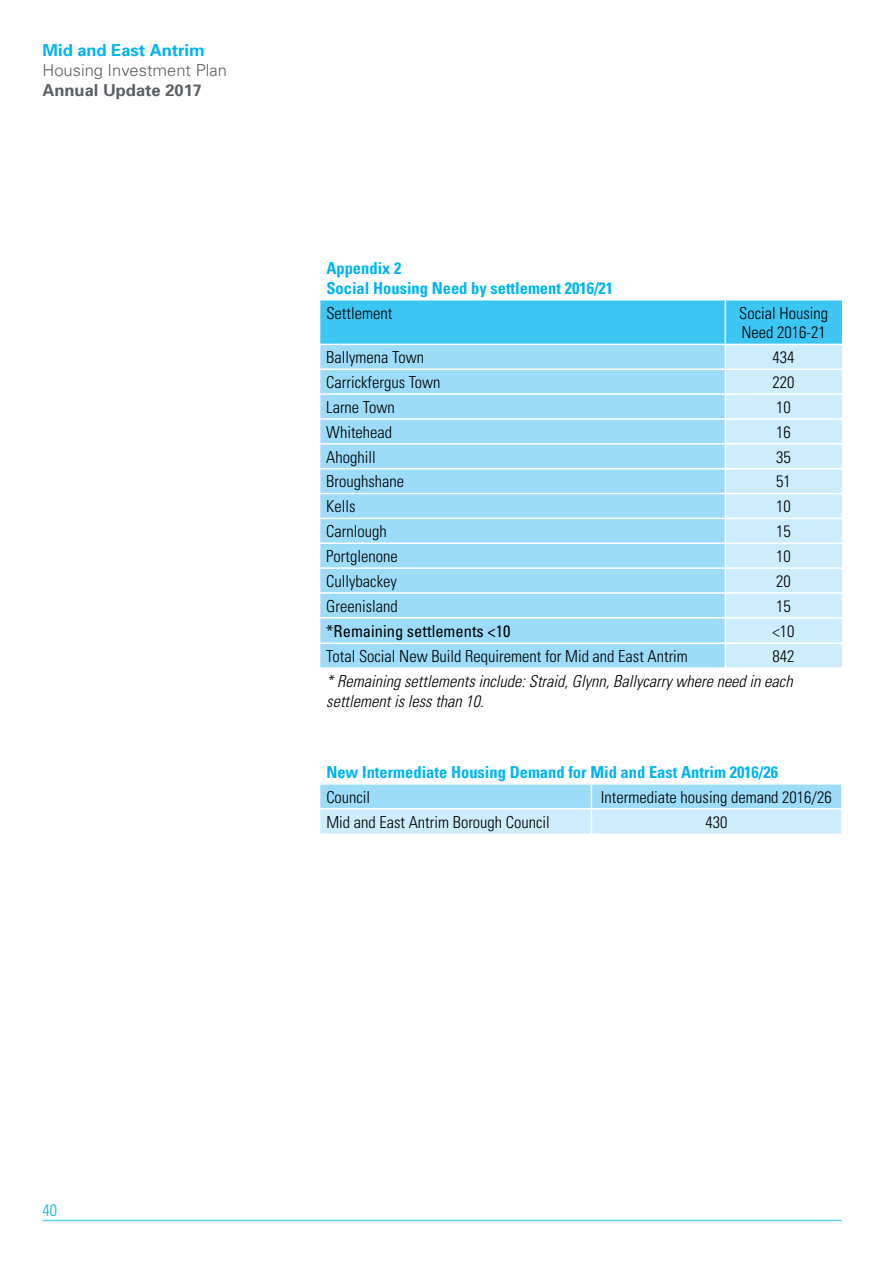
<style>
.page{position:relative;width:893px;height:1263px;background:#fff}
.page>*{position:absolute;margin:0;border:0;box-sizing:border-box;transform-origin:0 0}
.P_Body{font:300 condensed 16.5px/19.8px "Univers";color:#000}
.P_Table_Source{font:italic 300 condensed 16.5px/19.8px "Univers";color:#000}
.P_Sub_head{font:700 condensed 16.5px "Univers";color:#00b4f0}
.P_Body-2{font:700 condensed 16.5px/19.8px "Univers";color:#00b4f0}
.P_Body-3{font:condensed 16.5px "Univers";color:#000}
.t1{font:300 16.5px "Univers";color:#5b6064}
.t2{font:700 16.5px "Univers";color:#00b4f0}
.t3{font:700 16.5px "Univers";color:#5b6064}
.t4{font:300 condensed 16.5px "Univers";color:#00b4f0}
</style>
<div class="page">
<hr style="left:43px;top:1220px;width:799px;height:1px;background:#63cdf6">
<svg style="left:320px;top:300px;width:522px;height:367px;background:#9fdef9"></svg>
<svg style="left:320px;top:784px;width:521px;height:49px;background:#b7e5fa"></svg>
<p class="t2" style="left:43px;top:40px;width:164px">Mid and East Antrim</p>
<p class="t1" style="left:43px;top:60px;width:186px">Housing Investment Plan</p>
<p class="t3" style="left:43px;top:79px;width:161px">Annual Update 2017</p>
<p class="P_Body-2" style="left:326px;top:258px;width:288px">Appendix 2<br>Social Housing Need by settlement 2016/21</p>
<p class="P_Body" style="left:326px;top:303px;width:67px">Settlement</p>
<p class="P_Body" style="left:739px;top:303px;width:90px">Social Housing<br>Need 2016-21</p>
<p class="P_Body" style="left:326px;top:347px;width:99px">Ballymena Town</p>
<p class="P_Body" style="left:773px;top:347px;width:23px">434</p>
<p class="P_Body" style="left:326px;top:372px;width:116px">Carrickfergus Town</p>
<p class="P_Body" style="left:773px;top:372px;width:23px">220</p>
<p class="P_Body" style="left:326px;top:397px;width:70px">Larne Town</p>
<p class="P_Body" style="left:776px;top:397px;width:16px">10</p>
<p class="P_Body" style="left:326px;top:422px;width:67px">Whitehead</p>
<p class="P_Body" style="left:776px;top:422px;width:16px">16</p>
<p class="P_Body" style="left:326px;top:447px;width:51px">Ahoghill</p>
<p class="P_Body" style="left:776px;top:447px;width:16px">35</p>
<p class="P_Body" style="left:326px;top:471px;width:79px">Broughshane</p>
<p class="P_Body" style="left:776px;top:471px;width:16px">51</p>
<p class="P_Body" style="left:326px;top:496px;width:31px">Kells</p>
<p class="P_Body" style="left:776px;top:496px;width:16px">10</p>
<p class="P_Body" style="left:326px;top:521px;width:62px">Carnlough</p>
<p class="P_Body" style="left:776px;top:521px;width:16px">15</p>
<p class="P_Body" style="left:326px;top:546px;width:73px">Portglenone</p>
<p class="P_Body" style="left:776px;top:546px;width:16px">10</p>
<p class="P_Body" style="left:326px;top:571px;width:72px">Cullybackey</p>
<p class="P_Body" style="left:776px;top:571px;width:16px">20</p>
<p class="P_Body" style="left:326px;top:596px;width:73px">Greenisland</p>
<p class="P_Body" style="left:776px;top:596px;width:16px">15</p>
<p class="P_Body-3" style="left:326px;top:621px;width:186px">*Remaining settlements &lt;10</p>
<p class="P_Body" style="left:773px;top:621px;width:23px">&lt;10</p>
<p class="P_Body" style="left:326px;top:646px;width:363px">Total Social New Build Requirement for Mid and East Antrim</p>
<p class="P_Body" style="left:773px;top:646px;width:23px">842</p>
<p class="P_Table_Source" style="left:326px;top:671px;width:468px">* Remaining settlements include: Straid, Glynn, Ballycarry where need in each settlement is less than 10.</p>
<p class="P_Sub_head" style="left:326px;top:762px;width:453px">New Intermediate Housing Demand for Mid and East Antrim 2016/26</p>
<p class="P_Body" style="left:326px;top:787px;width:45px">Council</p>
<p class="P_Body" style="left:601px;top:787px;width:232px">Intermediate housing demand 2016/26</p>
<p class="P_Body" style="left:326px;top:812px;width:225px">Mid and East Antrim Borough Council</p>
<p class="P_Body" style="left:705px;top:812px;width:23px">430</p>
<p class="t4" style="left:43px;top:1200px;width:16px">40</p>
</div>
